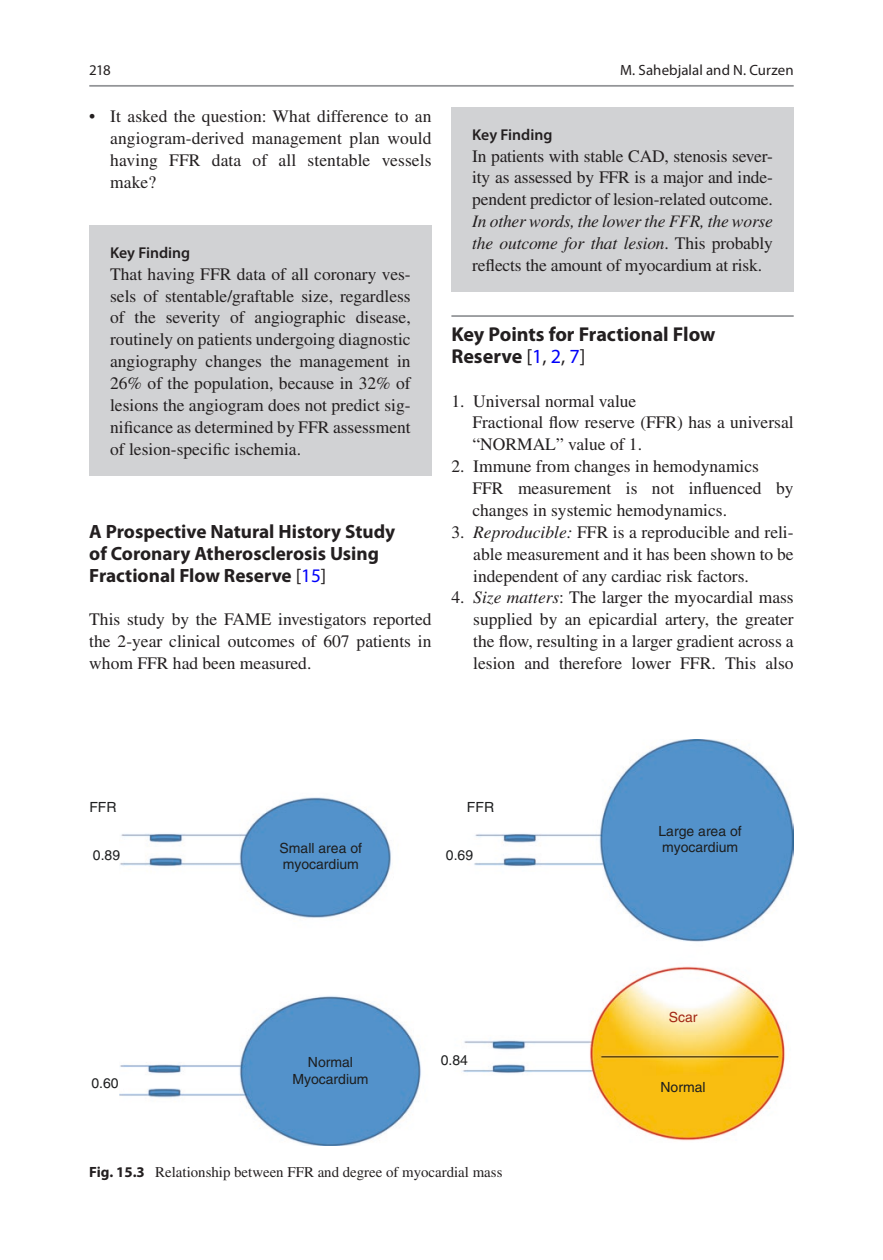
<style>
.page{position:relative;width:883px;height:1260px;background:#fff}
.page>*{position:absolute;margin:0;border:0;box-sizing:border-box;transform-origin:0 0}
.t1{font:700 20.12px/21.9px "Myriad Pro";color:#231f20}
.t2{font:700 19.25px/21.9px "Myriad Pro";color:#231f20}
.t3{font:17.5px/21.9px "Times LT Std";color:#231f20;text-align:justify}
.t4{font:italic 17.5px/21.9px "Times LT Std";letter-spacing:-.01em;color:#231f20;text-align:justify}
.t5{font:600 15.75px "Myriad Pro";color:#231f20}
.t6{font:14.88px "Times LT Std";color:#231f20}
.t7{font:14.88px "Myriad Pro Regular 2";letter-spacing:.005em;color:#231f20}
.t8{font:14.88px "Myriad Pro";color:#231f20}
.t9{font:14px/16.8px "Helvetica 3";color:#1d1e1f}
.t10{font:14px "Helvetica 3";color:#a32815}
.s1{font-weight:400}
.s2{font-weight:400;color:#0000fa}
.s3{font-style:normal}
.s4{font-style:italic}
.s5{font-family:"Myriad Pro";font-weight:700}
</style>
<div class="page">
<hr style="left:451px;top:315px;width:343px;height:2px;background:#939598">
<img style="left:119px;top:739px;width:675px;height:406px">
<div style="left:89px;top:225px;width:343px;height:251px;background:#d1d2d4"></div>
<div style="left:451px;top:107px;width:343px;height:185px;background:#d1d2d4"></div>
<hr style="left:89px;top:85px;width:705px;height:2px;background:#939598">
<p class="t8" style="left:89px;top:61px;width:23px">218</p>
<p class="t3" style="left:110px;top:105px;width:323px;text-indent:-21px">• It asked the question: What difference to an angiogram-derived management plan would having FFR data of all stentable vessels make?</p>
<p class="t5" style="left:110px;top:243px;width:82px">Key Finding</p>
<p class="t3" style="left:110px;top:263px;width:302px">That having FFR data of all coronary ves&shy;sels of stentable/graftable size, regardless of the severity of angiographic disease, routinely on patients undergoing diagnostic angiography changes the management in 26% of the population, because in 32% of lesions the angiogram does not predict sig&shy;nificance as determined by FFR assessment of lesion-specific ischemia.</p>
<p class="t2" style="left:89px;top:520px;width:307px">A Prospective Natural History Study of Coronary Atherosclerosis Using<br>Fractional Flow Reserve <span class="s1">[</span><span class="s2">15</span><span class="s1">]</span></p>
<p class="t3" style="left:89px;top:608px;width:344px">This study by the FAME investigators reported the 2-year clinical outcomes of 607 patients in whom FFR had been measured.</p>
<p class="t7" style="left:620px;top:61px;width:175px">M. Sahebjalal and N. Curzen</p>
<p class="t5" style="left:472px;top:124px;width:82px">Key Finding</p>
<p class="t3" style="left:472px;top:145px;width:302px">In patients with stable CAD, stenosis sever&shy;ity as assessed by FFR is a major and inde&shy;pendent predictor of lesion-related outcome.</p>
<p class="t4" style="left:472px;top:210px;width:302px">In other words, the lower the FFR, the worse the outcome for that lesion<span class="s3">. This probably reflects the amount of myocardium at risk.</span></p>
<p class="t1" style="left:451px;top:323px;width:266px">Key Points for Fractional Flow<br>Reserve <span class="s1">[</span><span class="s2">1</span><span class="s1">,</span> <span class="s2">2</span><span class="s1">,</span> <span class="s2">7</span><span class="s1">]</span></p>
<p class="t3" style="left:472px;top:390px;width:323px;text-align:left;text-indent:-21px">1. Universal normal value<br>Fractional flow reserve (FFR) has a universal “NORMAL” value of 1.</p>
<p class="t3" style="left:472px;top:455px;width:323px;text-align:left;text-indent:-21px">2. Immune from changes in hemodynamics<br>FFR measurement is not influenced by changes in systemic hemodynamics.</p>
<p class="t3" style="left:473px;top:521px;width:322px;text-indent:-22px">3. <span class="s4">Reproducible:</span> FFR is a reproducible and reli&shy;able measurement and it has been shown to be independent of any cardiac risk factors.</p>
<p class="t3" style="left:473px;top:587px;width:322px;text-indent:-22px">4. <span class="s4">Size matters</span>: The larger the myocardial mass supplied by an epicardial artery, the greater the flow, resulting in a larger gradient across a lesion and therefore lower FFR. This also</p>
<p class="t9" style="left:89px;top:799px;width:29px">FFR</p>
<p class="t9" style="left:467px;top:799px;width:29px">FFR</p>
<p class="t9" style="left:446px;top:847px;width:29px">0.69</p>
<p class="t9" style="left:93px;top:847px;width:29px">0.89</p>
<p class="t9" style="left:280px;top:839px;width:84px">Small area of myocardium</p>
<p class="t9" style="left:92px;top:1075px;width:29px">0.60</p>
<p class="t9" style="left:292px;top:1054px;width:78px;text-align:center">Normal<br>Myocardium</p>
<p class="t9" style="left:441px;top:1052px;width:29px">0.84</p>
<p class="t6" style="left:89px;top:1163px;width:415px"><span class="s5">Fig. 15.3</span> Relationship between FFR and degree of myocardial mass</p>
<p class="t9" style="left:659px;top:822px;width:85px">Large area of myocardium</p>
<p class="t10" style="left:669px;top:1009px;width:30px">Scar</p>
<p class="t9" style="left:661px;top:1079px;width:47px">Normal</p>
</div>
